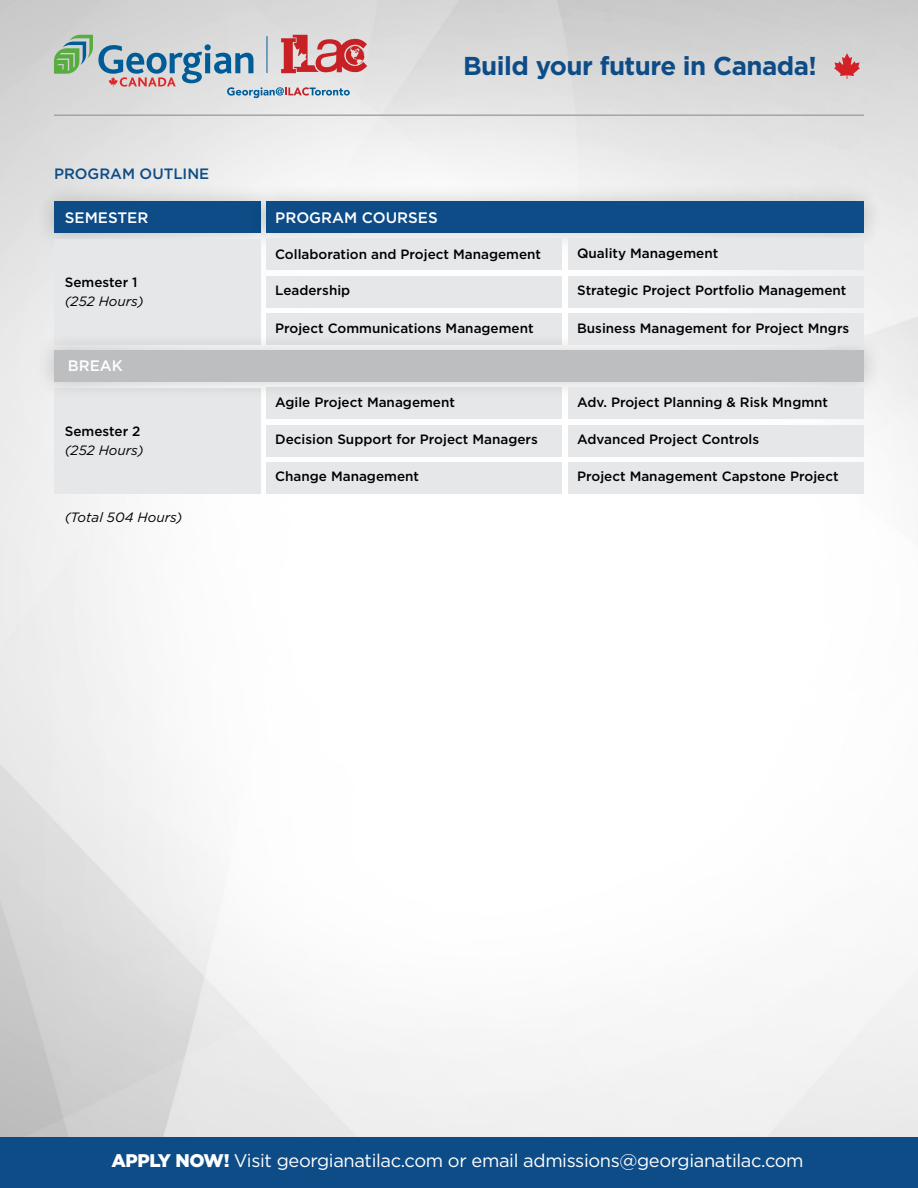
<style>
.page{position:relative;width:918px;height:1188px;background:#fff}
.page>*{position:absolute;margin:0;border:0;box-sizing:border-box;transform-origin:0 0}
.t1{font:700 25.8px "Gotham";letter-spacing:-.02em;color:#0d4c87}
.t2{font:18.3px "Gotham";letter-spacing:-.02em;color:#fff}
.t3{font:500 15.15px "Gotham";color:#fff}
.t4{font:500 15px "Gotham";color:#0d4c87}
.t5{font:500 13.5px "Gotham";color:#000}
.t6{font:italic 13.5px "Gotham";color:#000}
.s1{font-weight:900}
</style>
<div class="page">
<svg style="left:834px;top:53px;width:26px;height:26px"></svg>
<hr style="left:54px;top:114px;width:810px;height:2px;background:#a3a5a8">
<div style="left:0;top:1137px;width:918px;height:51px;background:#0d4c87"></div>
<svg style="left:54px;top:35px;width:313px;height:63px;background:#bbb7bb"></svg>
<div style="left:35px;top:182px;width:245px;height:70px;background:#000;opacity:.2"></div>
<div style="left:54px;top:202px;width:206px;height:31px;background:#0d4c87"></div>
<div style="left:247px;top:182px;width:636px;height:70px;background:#000;opacity:.2"></div>
<div style="left:266px;top:202px;width:598px;height:31px;background:#0d4c87"></div>
<div style="left:54px;top:239px;width:206px;height:105px;background:#e6e7e8"></div>
<div style="left:54px;top:388px;width:206px;height:105px;background:#e6e7e8"></div>
<div style="left:266px;top:239px;width:296px;height:31px;background:#e6e7e8"></div>
<div style="left:266px;top:388px;width:296px;height:31px;background:#e6e7e8"></div>
<div style="left:266px;top:276px;width:296px;height:31px;background:#e6e7e8"></div>
<div style="left:266px;top:425px;width:296px;height:31px;background:#e6e7e8"></div>
<div style="left:266px;top:313px;width:296px;height:31px;background:#e6e7e8"></div>
<div style="left:266px;top:462px;width:296px;height:31px;background:#e6e7e8"></div>
<div style="left:35px;top:331px;width:848px;height:70px;background:#e5e6e7"></div>
<div style="left:54px;top:351px;width:810px;height:31px;background:#bcbec0"></div>
<div style="left:568px;top:239px;width:296px;height:31px;background:#e6e7e8"></div>
<div style="left:568px;top:388px;width:296px;height:31px;background:#e6e7e8"></div>
<div style="left:568px;top:276px;width:296px;height:31px;background:#e6e7e8"></div>
<div style="left:568px;top:425px;width:296px;height:31px;background:#e6e7e8"></div>
<div style="left:568px;top:313px;width:296px;height:31px;background:#e6e7e8"></div>
<div style="left:568px;top:462px;width:296px;height:31px;background:#e6e7e8"></div>
<h1 class="t1" style="left:463px;top:49px;width:355px">Build your future in Canada!</h1>
<p class="t4" style="left:54px;top:164px;width:157px">PROGRAM OUTLINE</p>
<p class="t3" style="left:65px;top:207px;width:85px">SEMESTER</p>
<p class="t3" style="left:275px;top:207px;width:164px">PROGRAM COURSES</p>
<p class="t5" style="left:65px;top:273px;width:74px">Semester 1</p>
<p class="t6" style="left:65px;top:293px;width:80px">(252 Hours)</p>
<p class="t3" style="left:68px;top:356px;width:57px">BREAK</p>
<p class="t5" style="left:65px;top:422px;width:77px">Semester 2</p>
<p class="t6" style="left:65px;top:442px;width:80px">(252 Hours)</p>
<p class="t6" style="left:65px;top:508px;width:119px">(Total 504 Hours)</p>
<p class="t5" style="left:275px;top:245px;width:268px">Collaboration and Project Management</p>
<p class="t5" style="left:577px;top:245px;width:143px">Quality Management</p>
<p class="t5" style="left:275px;top:282px;width:77px">Leadership</p>
<p class="t5" style="left:577px;top:282px;width:271px">Strategic Project Portfolio Management</p>
<p class="t5" style="left:275px;top:319px;width:260px">Project Communications Management</p>
<p class="t5" style="left:577px;top:319px;width:274px">Business Management for Project Mngrs</p>
<p class="t5" style="left:275px;top:393px;width:181px">Agile Project Management</p>
<p class="t5" style="left:577px;top:393px;width:252px">Adv. Project Planning &amp; Risk Mngmnt</p>
<p class="t5" style="left:275px;top:431px;width:264px">Decision Support for Project Managers</p>
<p class="t5" style="left:577px;top:431px;width:184px">Advanced Project Controls</p>
<p class="t5" style="left:275px;top:468px;width:145px">Change Management</p>
<p class="t5" style="left:577px;top:468px;width:263px">Project Management Capstone Project</p>
<h2 class="t2" style="left:111px;top:1149px;width:694px"><span class="s1">APPLY NOW!</span> Visit georgianatilac.com or email admissions@georgianatilac.com</h2>
</div>
